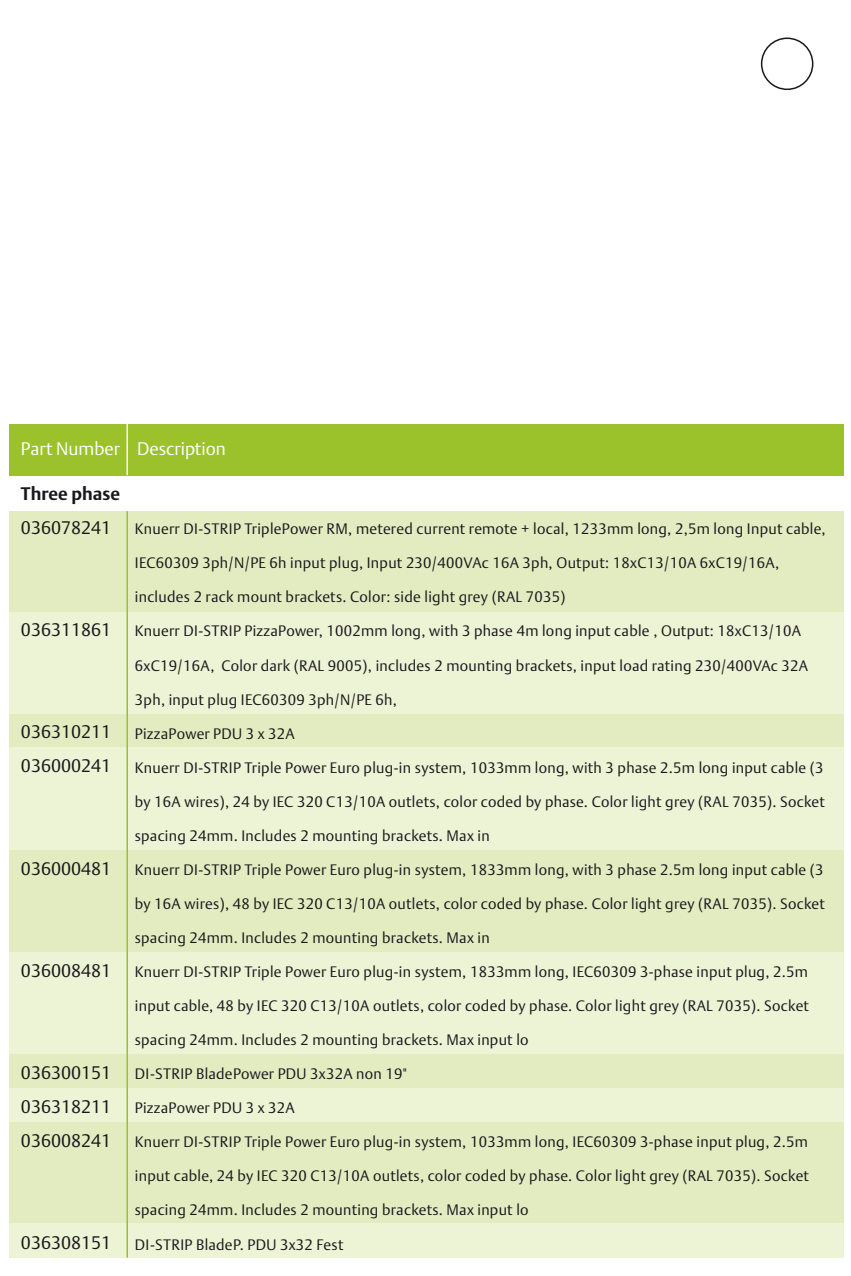
<style>
.page{position:relative;width:851px;height:1276px;background:#fff}
.page>*{position:absolute;margin:0;border:0;box-sizing:border-box;transform-origin:0 0}
.t1{font:300 18px/34.2px "DTL Argo T";color:#1a171c}
.t2{font:300 18px "DTL Argo T";color:#fff}
.t3{font:700 18px/34.2px "DTL Argo T";color:#1a171c}
.t4{font:300 15px "DTL Argo T";letter-spacing:.02em;color:#1a171c}
.s1{font-weight:300}
</style>
<div class="page">
<div style="left:9px;top:1121px;width:834px;height:102px;background:#e3ecc1"></div>
<div style="left:9px;top:1087px;width:834px;height:34px;background:#edf3d5"></div>
<div style="left:9px;top:1223px;width:834px;height:34px;background:#edf3d5"></div>
<div style="left:9px;top:1053px;width:834px;height:34px;background:#e3ecc1"></div>
<div style="left:9px;top:951px;width:834px;height:102px;background:#edf3d5"></div>
<div style="left:9px;top:713px;width:834px;height:34px;background:#e3ecc1"></div>
<div style="left:9px;top:611px;width:834px;height:102px;background:#edf3d5"></div>
<div style="left:9px;top:849px;width:834px;height:102px;background:#e3ecc1"></div>
<div style="left:9px;top:747px;width:834px;height:102px;background:#edf3d5"></div>
<div style="left:9px;top:511px;width:834px;height:100px;background:#e3ecc1"></div>
<div style="left:760px;top:38px;width:53px;height:52px;border:2px solid #1a171c;border-radius:50%"></div>
<div style="left:9px;top:424px;width:834px;height:51px;background:#9cc22b"></div>
<hr style="left:126px;top:424px;width:2px;height:51px;background:#fff">
<hr style="left:126px;top:511px;width:2px;height:746px;background:#9cc22b">
<p class="t2" style="left:21px;top:438px;width:206px">Part Number Description</p>
<p class="t3" style="left:21px;top:476px;width:100px">Three phase<br><span class="s1">036078241</span></p>
<p class="t4" style="left:135px;top:520px;width:692px">Knuerr DI-STRIP TriplePower RM, metered current remote + local, 1233mm long, 2,5m long Input cable,</p>
<p class="t4" style="left:135px;top:554px;width:646px">IEC60309 3ph/N/PE 6h input plug, Input 230/400VAc 16A 3ph, Output: 18xC13/10A 6xC19/16A,</p>
<p class="t4" style="left:135px;top:588px;width:432px">includes 2 rack mount brackets. Color: side light grey (RAL 7035)</p>
<p class="t4" style="left:135px;top:622px;width:667px">Knuerr DI-STRIP PizzaPower, 1002mm long, with 3 phase 4m long input cable , Output: 18xC13/10A</p>
<p class="t4" style="left:135px;top:656px;width:674px">6xC19/16A, Color dark (RAL 9005), includes 2 mounting brackets, input load rating 230/400VAc 32A</p>
<p class="t4" style="left:135px;top:690px;width:263px">3ph, input plug IEC60309 3ph/N/PE 6h,</p>
<p class="t4" style="left:135px;top:724px;width:161px">PizzaPower PDU 3 x 32A</p>
<p class="t4" style="left:135px;top:758px;width:690px">Knuerr DI-STRIP Triple Power Euro plug-in system, 1033mm long, with 3 phase 2.5m long input cable (3</p>
<p class="t4" style="left:135px;top:792px;width:691px">by 16A wires), 24 by IEC 320 C13/10A outlets, color coded by phase. Color light grey (RAL 7035). Socket</p>
<p class="t4" style="left:135px;top:826px;width:356px">spacing 24mm. Includes 2 mounting brackets. Max in</p>
<p class="t4" style="left:135px;top:860px;width:690px">Knuerr DI-STRIP Triple Power Euro plug-in system, 1833mm long, with 3 phase 2.5m long input cable (3</p>
<p class="t4" style="left:135px;top:894px;width:691px">by 16A wires), 48 by IEC 320 C13/10A outlets, color coded by phase. Color light grey (RAL 7035). Socket</p>
<p class="t4" style="left:135px;top:928px;width:356px">spacing 24mm. Includes 2 mounting brackets. Max in</p>
<p class="t4" style="left:135px;top:962px;width:674px">Knuerr DI-STRIP Triple Power Euro plug-in system, 1833mm long, IEC60309 3-phase input plug, 2.5m</p>
<p class="t4" style="left:135px;top:997px;width:675px">input cable, 48 by IEC 320 C13/10A outlets, color coded by phase. Color light grey (RAL 7035). Socket</p>
<p class="t4" style="left:135px;top:1031px;width:395px">spacing 24mm. Includes 2 mounting brackets. Max input lo</p>
<p class="t4" style="left:135px;top:1065px;width:273px">DI-STRIP BladePower PDU 3x32A non 19"</p>
<p class="t4" style="left:135px;top:1099px;width:161px">PizzaPower PDU 3 x 32A</p>
<p class="t4" style="left:135px;top:1133px;width:674px">Knuerr DI-STRIP Triple Power Euro plug-in system, 1033mm long, IEC60309 3-phase input plug, 2.5m</p>
<p class="t4" style="left:135px;top:1167px;width:675px">input cable, 24 by IEC 320 C13/10A outlets, color coded by phase. Color light grey (RAL 7035). Socket</p>
<p class="t4" style="left:135px;top:1201px;width:395px">spacing 24mm. Includes 2 mounting brackets. Max input lo</p>
<p class="t4" style="left:135px;top:1235px;width:210px">DI-STRIP BladeP. PDU 3x32 Fest</p>
<p class="t1" style="left:21px;top:612px;width:92px">036311861</p>
<p class="t1" style="left:21px;top:715px;width:92px">036310211<br>036000241</p>
<p class="t1" style="left:21px;top:851px;width:92px">036000481</p>
<p class="t1" style="left:21px;top:953px;width:92px">036008481</p>
<p class="t1" style="left:21px;top:1055px;width:92px;text-align:justify">036300151<br>036318211<br>036008241</p>
<p class="t1" style="left:21px;top:1225px;width:92px">036308151</p>
</div>
